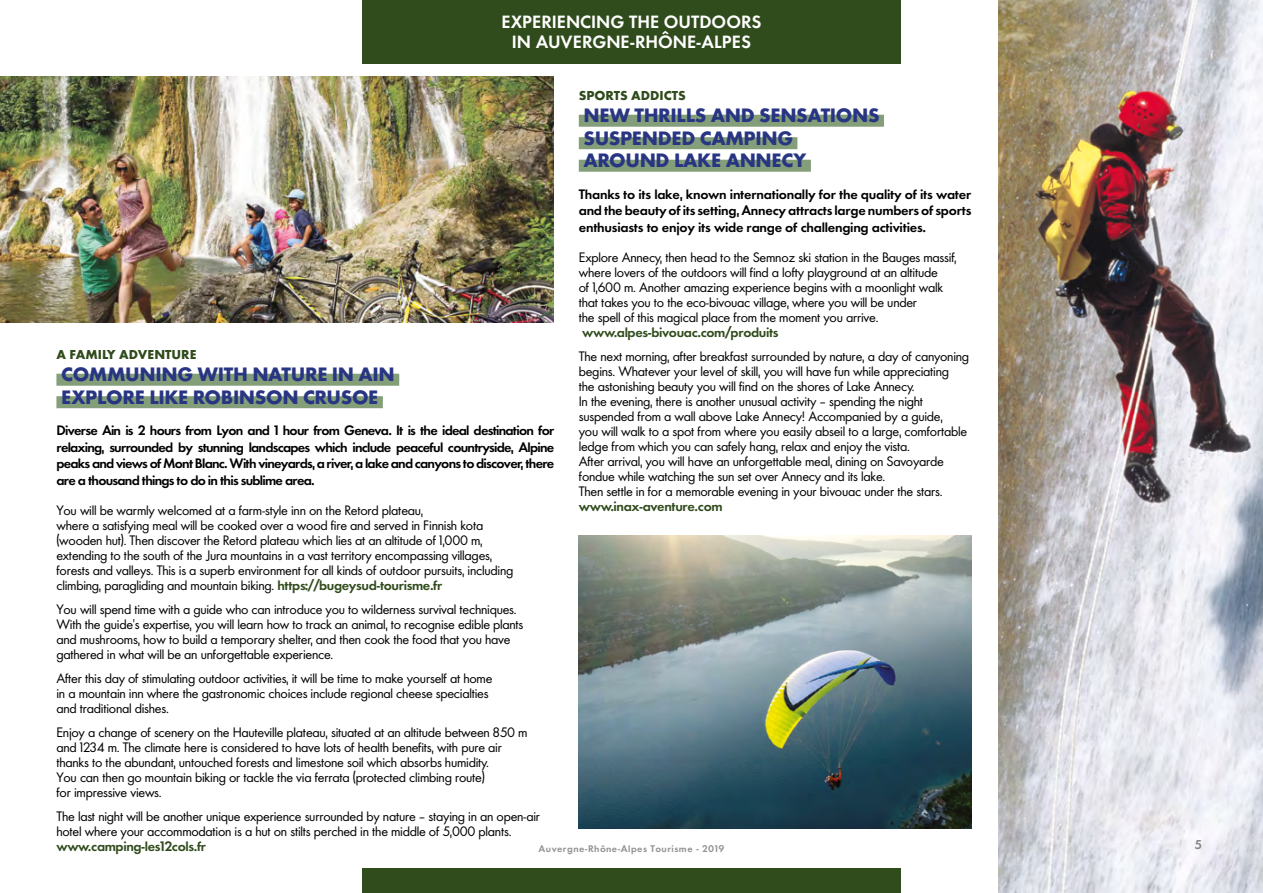
<style>
.page{position:relative;width:1263px;height:893px;background:#fff}
.page>*{position:absolute;margin:0;border:0;box-sizing:border-box;transform-origin:0 0}
.t1{font:18px/22.5px "C+Bold";letter-spacing:-.02em;color:#283583}
.t2{font:16.5px/19.8px "C+Demi";color:#fff;text-align:center}
.t3{font:12.75px/15px "C+Regular";letter-spacing:-.02em;color:#000}
.t4{font:12.75px/16.5px "C+Demi";letter-spacing:-.04em;color:#000;text-align:justify}
.t5{font:12.75px "C+Demi";letter-spacing:-.03em;color:#304b1c}
.t6{font:12px "C+Bold";color:#304b1c}
.t7{font:12px "C+Demi";color:#878787}
.t8{font:9px "C+Demi";letter-spacing:.05em;color:#929292}
.s1{font-family:"C+Demi";color:#304b1c}
</style>
<div class="page">
<img style="left:579px;top:536px;width:392px;height:292px">
<div style="left:56px;top:374px;width:343px;height:12px;background:#839e78"></div>
<div style="left:56px;top:396px;width:327px;height:12px;background:#839e78"></div>
<div style="left:579px;top:115px;width:305px;height:12px;background:#839e78"></div>
<div style="left:579px;top:137px;width:218px;height:12px;background:#839e78"></div>
<div style="left:579px;top:160px;width:232px;height:12px;background:#839e78"></div>
<img style="left:998px;top:0;width:265px;height:893px">
<img style="left:0;top:77px;width:553px;height:245px">
<div style="left:362px;top:868px;width:539px;height:25px;background:#304b1c"></div>
<div style="left:362px;top:0;width:539px;height:64px;background:#304b1c"></div>
<p class="t2" style="left:501px;top:12px;width:262px">EXPERIENCING THE OUTDOORS<br>IN AUVERGNE-RHÔNE-ALPES</p>
<p class="t6" style="left:579px;top:87px;width:108px">SPORTS ADDICTS</p>
<h1 class="t1" style="left:583px;top:104px;width:298px">NEW THRILLS AND SENSATIONS<br>SUSPENDED CAMPING<br>AROUND LAKE ANNECY</h1>
<p class="t4" style="left:579px;top:186px;width:394px">Thanks to its lake, known internationally for the quality of its water and the beauty of its setting, Annecy attracts large numbers of sports enthusiasts to enjoy its wide range of challenging activities.</p>
<p class="t3" style="left:579px;top:249px;width:379px">Explore Annecy, then head to the Semnoz ski station in the Bauges massif, where lovers of the outdoors will find a lofty playground at an altitude<br>of 1,600 m. Another amazing experience begins with a moonlight walk that takes you to the eco-bivouac village, where you will be under<br>the spell of this magical place from the moment you arrive.</p>
<p class="t5" style="left:582px;top:323px;width:198px">www.alpes-bivouac.com/produits</p>
<p class="t3" style="left:579px;top:348px;width:392px">The next morning, after breakfast surrounded by nature, a day of canyoning begins. Whatever your level of skill, you will have fun while appreciating<br>the astonishing beauty you will find on the shores of Lake Annecy.<br>In the evening, there is another unusual activity – spending the night suspended from a wall above Lake Annecy! Accompanied by a guide,<br>you will walk to a spot from where you easily abseil to a large, comfortable ledge from which you can safely hang, relax and enjoy the vista.<br>After arrival, you will have an unforgettable meal, dining on Savoyarde fondue while watching the sun set over Annecy and its lake.<br>Then settle in for a memorable evening in your bivouac under the stars.</p>
<p class="t5" style="left:579px;top:497px;width:145px">www.inax-aventure.com</p>
<p class="t6" style="left:56px;top:346px;width:142px">A FAMILY ADVENTURE</p>
<h1 class="t1" style="left:61px;top:363px;width:335px">COMMUNING WITH NATURE IN AIN<br>EXPLORE LIKE ROBINSON CRUSOE</h1>
<p class="t4" style="left:56px;top:422px;width:499px">Diverse Ain is 2 hours from Lyon and 1 hour from Geneva. It is the ideal destination for relaxing, surrounded by stunning landscapes which include peaceful countryside, Alpine peaks and views of Mont Blanc. With vineyards, a river, a lake and canyons to discover, there are a thousand things to do in this sublime area.</p>
<p class="t3" style="left:56px;top:502px;width:458px">You will be warmly welcomed at a farm-style inn on the Retord plateau,<br>where a satisfying meal will be cooked over a wood fire and served in Finnish kota (wooden hut). Then discover the Retord plateau which lies at an altitude of 1,000 m, extending to the south of the Jura mountains in a vast territory encompassing villages, forests and valleys. This is a superb environment for all kinds of outdoor pursuits, including climbing, paragliding and mountain biking. <span class="s1">https://bugeysud-tourisme.fr</span></p>
<p class="t3" style="left:56px;top:601px;width:469px">You will spend time with a guide who can introduce you to wilderness survival techniques.<br>With the guide’s expertise, you will learn how to track an animal, to recognise edible plants and mushrooms, how to build a temporary shelter, and then cook the food that you have gathered in what will be an unforgettable experience.</p>
<p class="t3" style="left:56px;top:670px;width:437px">After this day of stimulating outdoor activities, it will be time to make yourself at home in a mountain inn where the gastronomic choices include regional cheese specialties and traditional dishes.</p>
<p class="t3" style="left:56px;top:724px;width:472px">Enjoy a change of scenery on the Hauteville plateau, situated at an altitude between 850 m and 1234 m. The climate here is considered to have lots of health benefits, with pure air thanks to the abundant, untouched forests and limestone soil which absorbs humidity.<br>You can then go mountain biking or tackle the via ferrata (protected climbing route)<br>for impressive views.</p>
<p class="t3" style="left:56px;top:808px;width:485px">The last night will be another unique experience surrounded by nature – staying in an open-air hotel where your accommodation is a hut on stilts perched in the middle of 5,000 plants.</p>
<p class="t5" style="left:56px;top:837px;width:151px">www.camping-les12cols.fr</p>
<p class="t8" style="left:538px;top:842px;width:187px">Auvergne-Rhône-Alpes Tourisme - 2019</p>
<p class="t7" style="left:1194px;top:837px;width:9px">5</p>
</div>
